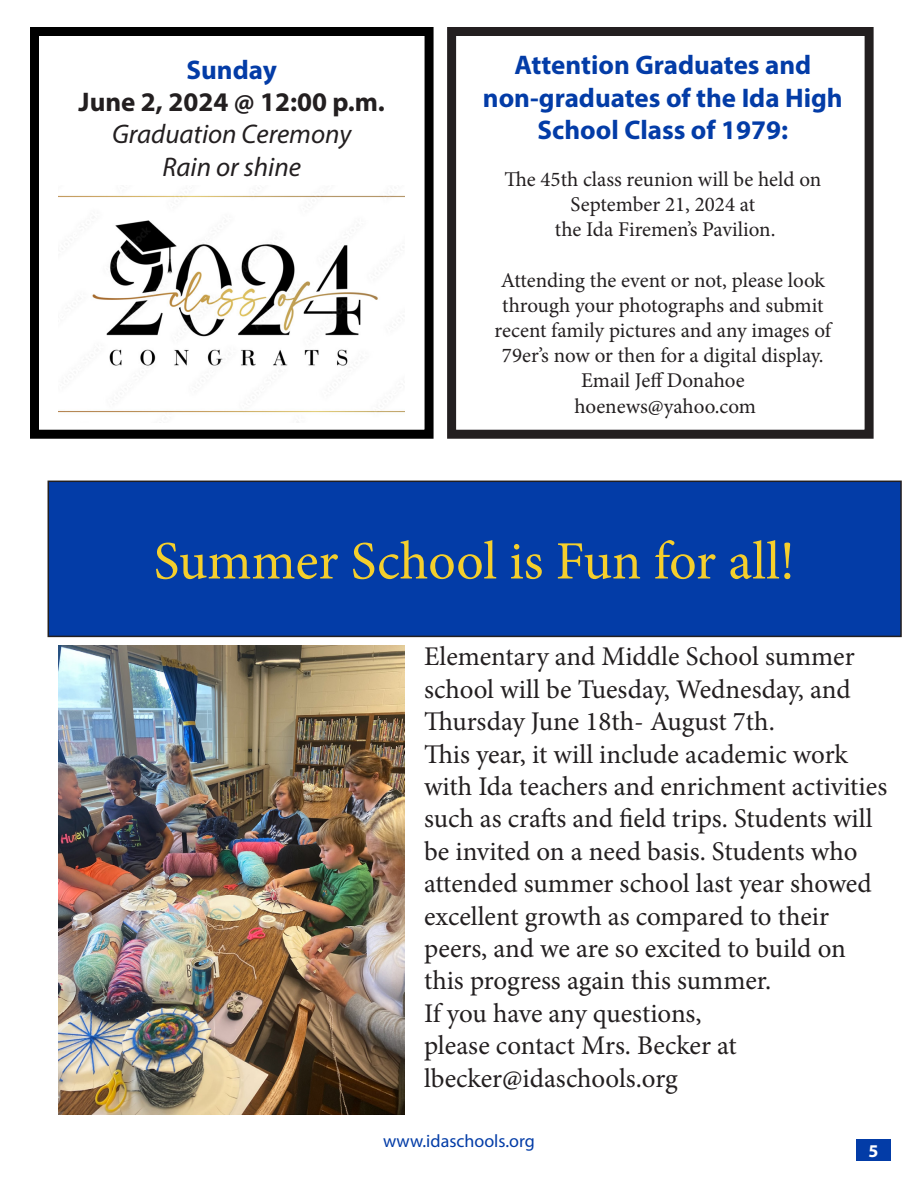
<style>
.page{position:relative;width:918px;height:1188px;background:#fff}
.page>*{position:absolute;margin:0;border:0;box-sizing:border-box;transform-origin:0 0}
.t1{font:54px "Minion Pro";letter-spacing:-.005em;color:#f5cf2c}
.t2{font:27px/32.4px "Minion Pro";color:#231f20}
.t3{font:700 27px/32.4px "Myriad Pro";color:#033ca7;text-align:center}
.t4{font:italic 27px "Myriad Pro";color:#231f20}
.t5{font:700 27px "Myriad Pro";color:#231f20}
.t6{font:21px/25.2px "Minion Pro";color:#231f20}
.t7{font:18px "Myriad Pro";color:#033ca7}
.t8{font:700 18px "Myriad Pro";color:#fff}
</style>
<div class="page">
<div style="left:856px;top:1139px;width:35px;height:22px;background:#033ca7"></div>
<div style="left:48px;top:481px;width:853px;height:155px;background:#033ca7"></div>
<div style="left:48px;top:481px;width:854px;height:156px;border:2px solid #231f20"></div>
<div style="left:30px;top:27px;width:404px;height:412px;border:9px solid #000"></div>
<img style="left:59px;top:188px;width:346px;height:225px">
<div style="left:447px;top:27px;width:427px;height:412px;border:9px solid #231f20"></div>
<img style="left:59px;top:646px;width:346px;height:469px">
<p class="t3" style="left:187px;top:52px;width:92px">Sunday</p>
<p class="t5" style="left:79px;top:84px;width:308px">June 2, 2024 @ 12:00 p.m.</p>
<p class="t4" style="left:112px;top:118px;width:241px">Graduation Ceremony</p>
<p class="t4" style="left:163px;top:150px;width:140px">Rain or shine</p>
<p class="t3" style="left:483px;top:48px;width:361px">Attention Graduates and non-graduates of the Ida High<br>School Class of 1979:</p>
<p class="t6" style="left:504px;top:167px;width:318px">The 45th class reunion will be held on</p>
<p class="t6" style="left:571px;top:192px;width:186px">September 21, 2024 at</p>
<p class="t6" style="left:555px;top:217px;width:222px">the Ida Firemen’s Pavilion.</p>
<p class="t6" style="left:501px;top:267px;width:326px">Attending the event or not, please look through your photographs and submit</p>
<p class="t6" style="left:495px;top:318px;width:338px;text-align:center">recent family pictures and any images of<br>79er’s now or then for a digital display.</p>
<p class="t6" style="left:581px;top:368px;width:165px">Email Jeff Donahoe</p>
<p class="t6" style="left:574px;top:393px;width:183px">hoenews@yahoo.com</p>
<p class="t1" style="left:154px;top:525px;width:643px">Summer School is Fun for all!</p>
<p class="t2" style="left:424px;top:641px;width:432px">Elementary and Middle School summer school will be Tuesday, Wednesday, and<br>Thursday June 18th- August 7th.</p>
<p class="t2" style="left:424px;top:738px;width:465px">This year, it will include academic work with Ida teachers and enrichment activities such as crafts and field trips. Students will be invited on a need basis. Students who attended summer school last year showed excellent growth as compared to their peers, and we are so excited to build on this progress again this summer.</p>
<p class="t2" style="left:424px;top:997px;width:279px">If you have any questions,</p>
<p class="t2" style="left:424px;top:1030px;width:314px">please contact Mrs. Becker at lbecker@idaschools.org</p>
<p class="t7" style="left:383px;top:1130px;width:153px">www.idaschools.org</p>
<p class="t8" style="left:869px;top:1139px;width:11px">5</p>
</div>
